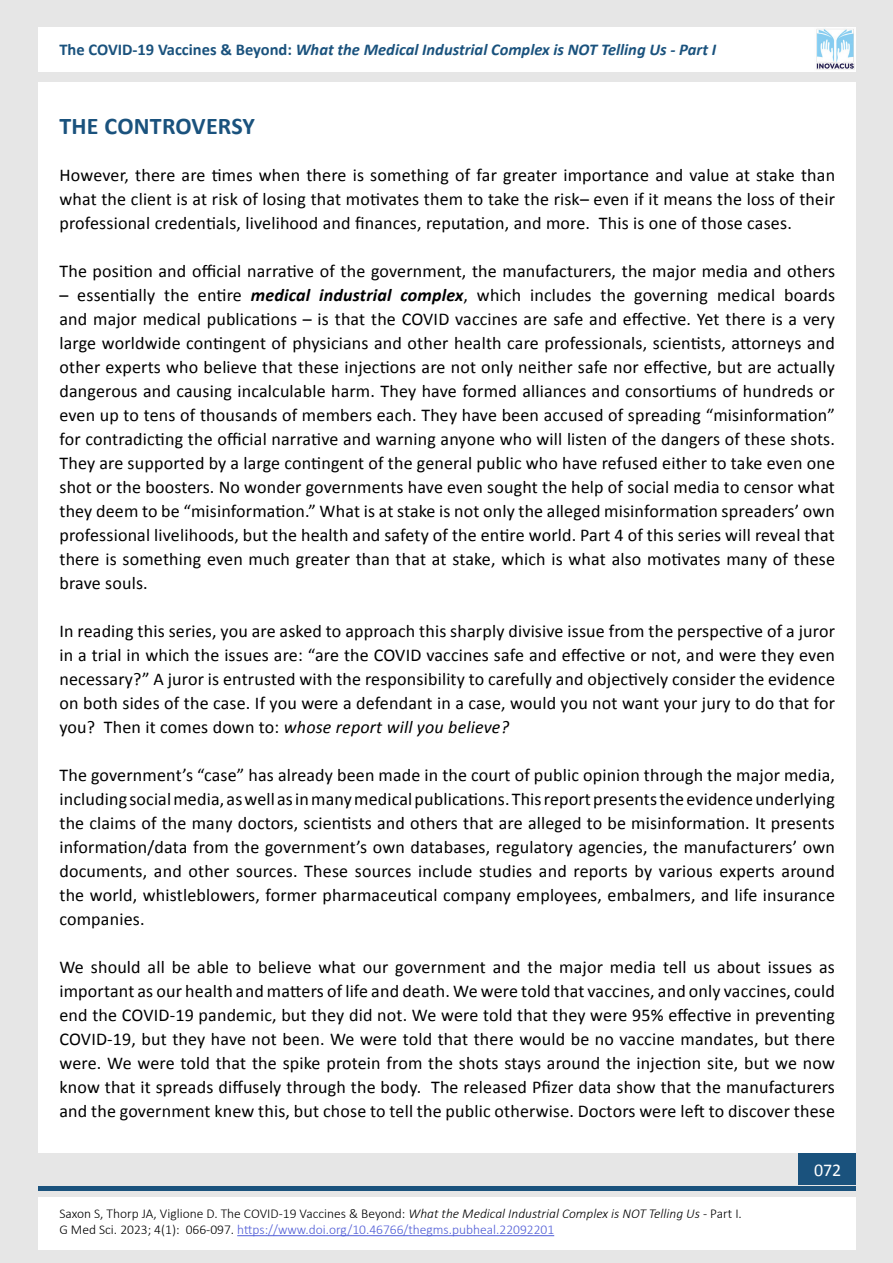
<style>
.page{position:relative;width:893px;height:1263px;background:#e6e6e6}
.page>*{position:absolute;margin:0;border:0;box-sizing:border-box;transform-origin:0 0}
.t1{font:700 24px "Calibri";letter-spacing:.01em;color:#1a527d}
.t2{font:18px/24px "Calibri";letter-spacing:.01em;color:#000;text-align:justify}
.t3{font:18px "Calibri";color:#fff}
.t4{font:italic 700 16.5px "Calibri";color:#1a527d}
.t5{font:300 13.5px/16.2px "Calibri";color:#000}
.s1{font-style:normal}
.s2{font-weight:700;font-style:italic}
.s3{font-style:italic}
.s4{color:#4f5cd6}
</style>
<div class="page">
<div style="left:38px;top:1197px;width:817px;height:52px;background:#fff"></div>
<hr style="left:38px;top:1186px;width:817px;height:4px;background:#1a527d">
<div style="left:798px;top:1153px;width:57px;height:31px;background:#1a527d"></div>
<div style="left:38px;top:82px;width:817px;height:1071px;background:#fff"></div>
<div style="left:38px;top:27px;width:817px;height:45px;background:#fff"></div>
<img style="left:816px;top:29px;width:39px;height:41px">
<hr style="left:237px;top:1235px;width:317px;height:1px;background:#4f5cd6">
<p class="t4" style="left:59px;top:39px;width:658px"><span class="s1">The COVID-19 Vaccines &amp; Beyond:</span> What the Medical Industrial Complex is NOT Telling Us - Part I</p>
<h1 class="t1" style="left:59px;top:109px;width:197px">THE CONTROVERSY</h1>
<p class="t2" style="left:59px;top:162px;width:777px">However, there are times when there is something of far greater importance and value at stake than what the client is at risk of losing that motivates them to take the risk– even if it means the loss of their professional credentials, livelihood and finances, reputation, and more. This is one of those cases.</p>
<p class="t2" style="left:59px;top:258px;width:777px">The position and official narrative of the government, the manufacturers, the major media and others</p>
<p class="t2" style="left:59px;top:282px;width:777px">– essentially the entire <span class="s2">medical industrial complex</span>, which includes the governing medical boards and major medical publications – is that the COVID vaccines are safe and effective. Yet there is a very large worldwide contingent of physicians and other health care professionals, scientists, attorneys and other experts who believe that these injections are not only neither safe nor effective, but are actually dangerous and causing incalculable harm. They have formed alliances and consortiums of hundreds or even up to tens of thousands of members each. They have been accused of spreading “misinformation” for contradicting the official narrative and warning anyone who will listen of the dangers of these shots.<br>They are supported by a large contingent of the general public who have refused either to take even one shot or the boosters. No wonder governments have even sought the help of social media to censor what they deem to be “misinformation.” What is at stake is not only the alleged misinformation spreaders’ own professional livelihoods, but the health and safety of the entire world. Part 4 of this series will reveal that there is something even much greater than that at stake, which is what also motivates many of these brave souls.</p>
<p class="t2" style="left:59px;top:618px;width:777px">In reading this series, you are asked to approach this sharply divisive issue from the perspective of a juror in a trial in which the issues are: “are the COVID vaccines safe and effective or not, and were they even necessary?” A juror is entrusted with the responsibility to carefully and objectively consider the evidence on both sides of the case. If you were a defendant in a case, would you not want your jury to do that for you? Then it comes down to: <span class="s3">whose report will you believe?</span></p>
<p class="t2" style="left:59px;top:762px;width:777px">The government’s “case” has already been made in the court of public opinion through the major media, including social media, as well as in many medical publications. This report presents the evidence underlying the claims of the many doctors, scientists and others that are alleged to be misinformation. It presents information/data from the government’s own databases, regulatory agencies, the manufacturers’ own documents, and other sources. These sources include studies and reports by various experts around the world, whistleblowers, former pharmaceutical company employees, embalmers, and life insurance companies.</p>
<p class="t2" style="left:59px;top:954px;width:777px">We should all be able to believe what our government and the major media tell us about issues as important as our health and matters of life and death. We were told that vaccines, and only vaccines, could end the COVID-19 pandemic, but they did not. We were told that they were 95% effective in preventing COVID-19, but they have not been. We were told that there would be no vaccine mandates, but there were. We were told that the spike protein from the shots stays around the injection site, but we now know that it spreads diffusely through the body. The released Pfizer data show that the manufacturers and the government knew this, but chose to tell the public otherwise. Doctors were left to discover these</p>
<p class="t5" style="left:59px;top:1205px;width:684px">Saxon S, Thorp JA, Viglione D. The COVID-19 Vaccines &amp; Beyond: <span class="s3">What the Medical Industrial Complex is NOT Telling Us</span> - Part I.<br>G Med Sci. 2023; 4(1): 066-097. <span class="s4">https://www.doi.org/10.46766/thegms.pubheal.22092201</span></p>
<p class="t3" style="left:814px;top:1159px;width:29px">072</p>
</div>
